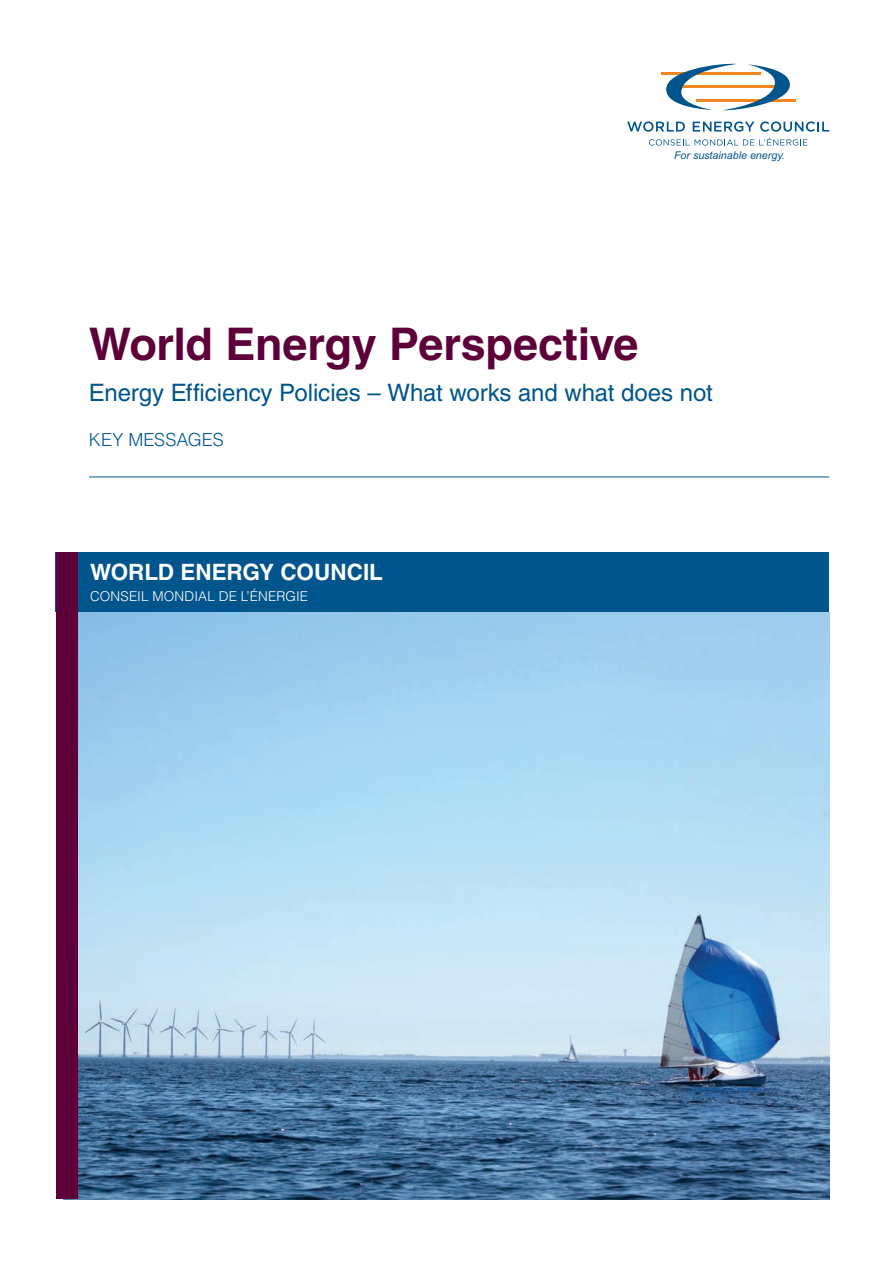
<style>
.page{position:relative;width:893px;height:1263px;background:#fff}
.page>*{position:absolute;margin:0;border:0;box-sizing:border-box;transform-origin:0 0}
.t1{font:700 45px "Helvetica LT Std";letter-spacing:-.01em;color:#5d0039}
.t2{font:24px "Helvetica LT Std";letter-spacing:-.005em;color:#00558c}
.t3{font:700 22.5px "Helvetica LT Std";letter-spacing:-.005em;color:#fff}
.t4{font:300 18px "Helvetica LT Std";color:#00558c}
.t5{font:300 13.5px "Helvetica LT Std";letter-spacing:.015em;color:#fff}
.t6{font:italic 10.65px "Arial";color:#00558c}
</style>
<div class="page">
<hr style="left:661px;top:73px;width:100px;height:2px;background:#f58520">
<hr style="left:696px;top:99px;width:100px;height:2px;background:#f58520">
<svg style="left:666px;top:64px;width:125px;height:47px"></svg>
<svg style="left:627px;top:121px;width:58px;height:11px"></svg>
<svg style="left:693px;top:121px;width:61px;height:11px"></svg>
<svg style="left:760px;top:121px;width:69px;height:11px"></svg>
<svg style="left:649px;top:138px;width:158px;height:8px"></svg>
<img style="left:78px;top:612px;width:751px;height:587px">
<div style="left:56px;top:553px;width:773px;height:59px;background:#00558c"></div>
<div style="left:56px;top:552px;width:22px;height:647px;background:#5d0039"></div>
<hr style="left:89px;top:477px;width:740px;height:1px;background:#00558c">
<p class="t6" style="left:674px;top:148px;width:112px">For sustainable energy.</p>
<h1 class="t1" style="left:89px;top:316px;width:551px">World Energy Perspective</h1>
<p class="t2" style="left:89px;top:379px;width:625px">Energy Efficiency Policies – What works and what does not</p>
<p class="t4" style="left:89px;top:428px;width:136px">KEY MESSAGES</p>
<p class="t3" style="left:90px;top:558px;width:295px">WORLD ENERGY COUNCIL</p>
<p class="t5" style="left:90px;top:588px;width:220px">CONSEIL MONDIAL DE L’ÉNERGIE</p>
</div>
